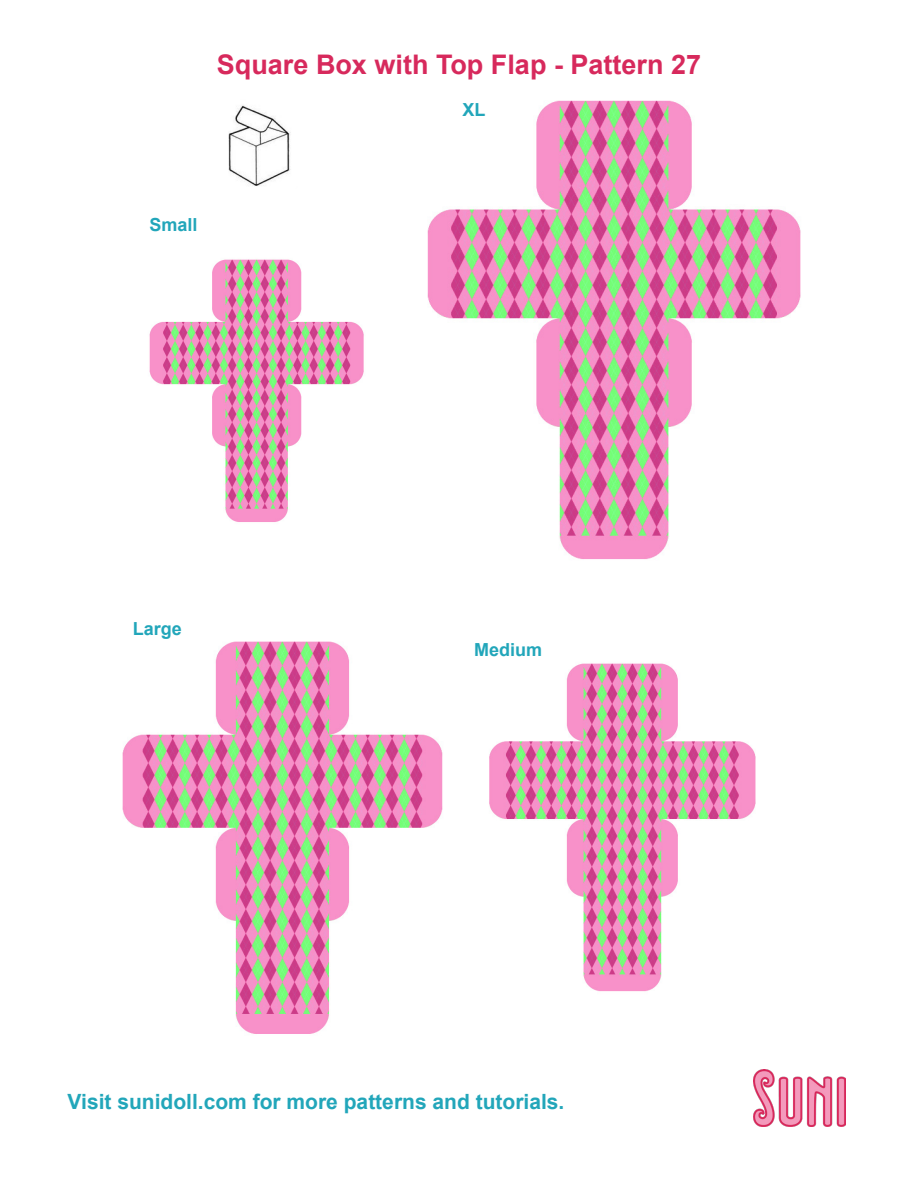
<style>
.page{position:relative;width:918px;height:1188px;background:#fff}
.page>*{position:absolute;margin:0;border:0;box-sizing:border-box;transform-origin:0 0}
.t1{font:700 27px "Arial";color:#d7295c}
.t2{font:700 21px "Arial";color:#22a6ba}
.t3{font:700 18px "Arial";color:#22a6ba}
</style>
<div class="page">
<img style="left:149px;top:259px;width:215px;height:263px">
<img style="left:489px;top:663px;width:267px;height:329px">
<img style="left:122px;top:641px;width:321px;height:393px">
<img style="left:427px;top:100px;width:374px;height:460px">
<img style="left:228px;top:105px;width:63px;height:81px">
<div style="left:701px;top:109px;width:83px;height:95px;background:#fff"></div>
<div style="left:683px;top:642px;width:83px;height:95px;background:#fff"></div>
<div style="left:357px;top:636px;width:82px;height:95px;background:#fff"></div>
<div style="left:304px;top:223px;width:83px;height:95px;background:#fff"></div>
<img style="left:753px;top:1070px;width:92px;height:56px">
<p class="t1" style="left:217px;top:45px;width:486px">Square Box with Top Flap - Pattern 27</p>
<p class="t3" style="left:150px;top:212px;width:50px">Small</p>
<p class="t3" style="left:133px;top:616px;width:51px">Large</p>
<p class="t3" style="left:463px;top:97px;width:25px">XL</p>
<p class="t3" style="left:474px;top:637px;width:70px">Medium</p>
<p class="t2" style="left:68px;top:1086px;width:498px">Visit sunidoll.com for more patterns and tutorials.</p>
</div>
